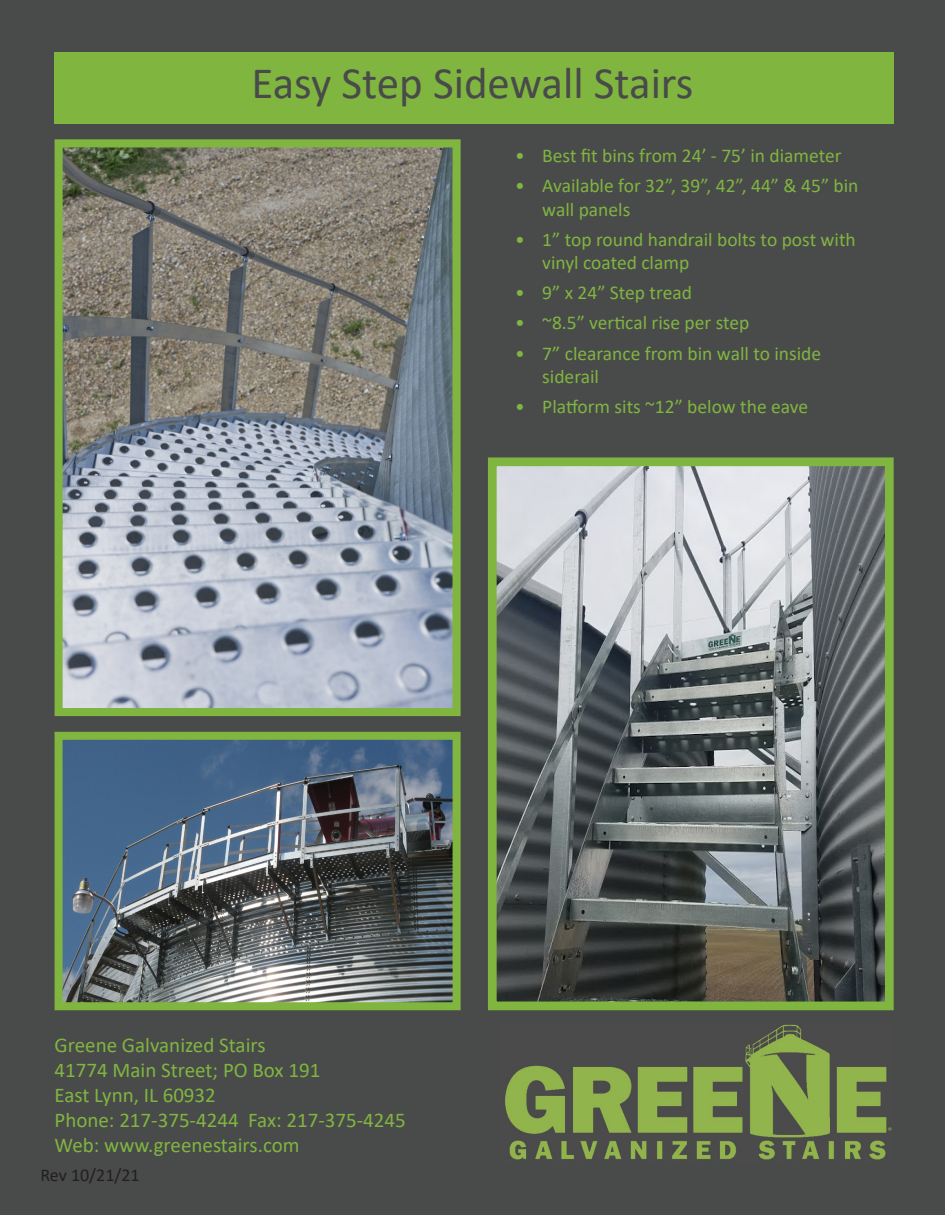
<style>
.page{position:relative;width:945px;height:1215px;background:#494a4a}
.page>*{position:absolute;margin:0;border:0;box-sizing:border-box;transform-origin:0 0}
.t1{font:45px "Calibri";color:#494a4a}
.t2{font:21px/25.2px "Calibri";color:#80b540}
.t3{font:19.5px/23.4px "Calibri";color:#80b540}
.t4{font:18px "Calibri";color:#231f20}
</style>
<div class="page">
<div style="left:55px;top:52px;width:839px;height:72px;background:#80b540"></div>
<img style="left:505px;top:1024px;width:387px;height:136px">
<img style="left:64px;top:741px;width:388px;height:260px">
<div style="left:55px;top:732px;width:406px;height:278px;border:8px solid #80b540"></div>
<img style="left:64px;top:148px;width:388px;height:559px">
<div style="left:55px;top:139px;width:406px;height:577px;border:8px solid #80b540"></div>
<img style="left:498px;top:467px;width:386px;height:533px">
<div style="left:488px;top:457px;width:406px;height:553px;border:9px solid #80b540"></div>
<h1 class="t1" style="left:251px;top:52px;width:444px">Easy Step Sidewall Stairs</h1>
<p class="t3" style="left:515px;top:143px;width:328px">• Best fit bins from 24’ - 75’ in diameter</p>
<p class="t3" style="left:542px;top:174px;width:318px;text-indent:-27px">• Available for 32”, 39”, 42”, 44” &amp; 45” bin wall panels</p>
<p class="t3" style="left:542px;top:227px;width:315px;text-indent:-27px">• 1” top round handrail bolts to post with vinyl coated clamp</p>
<p class="t3" style="left:515px;top:281px;width:178px">• 9” x 24” Step tread</p>
<p class="t3" style="left:515px;top:311px;width:236px">• ~8.5” vertical rise per step</p>
<p class="t3" style="left:542px;top:341px;width:280px;text-indent:-27px">• 7” clearance from bin wall to inside siderail</p>
<p class="t3" style="left:515px;top:395px;width:294px">• Platform sits ~12” below the eave</p>
<p class="t2" style="left:55px;top:1032px;width:353px">Greene Galvanized Stairs<br>41774 Main Street; PO Box 191<br>East Lynn, IL 60932<br>Phone: 217-375-4244 Fax: 217-375-4245<br>Web: www.greenestairs.com</p>
<p class="t4" style="left:40px;top:1163px;width:101px">Rev 10/21/21</p>
</div>
